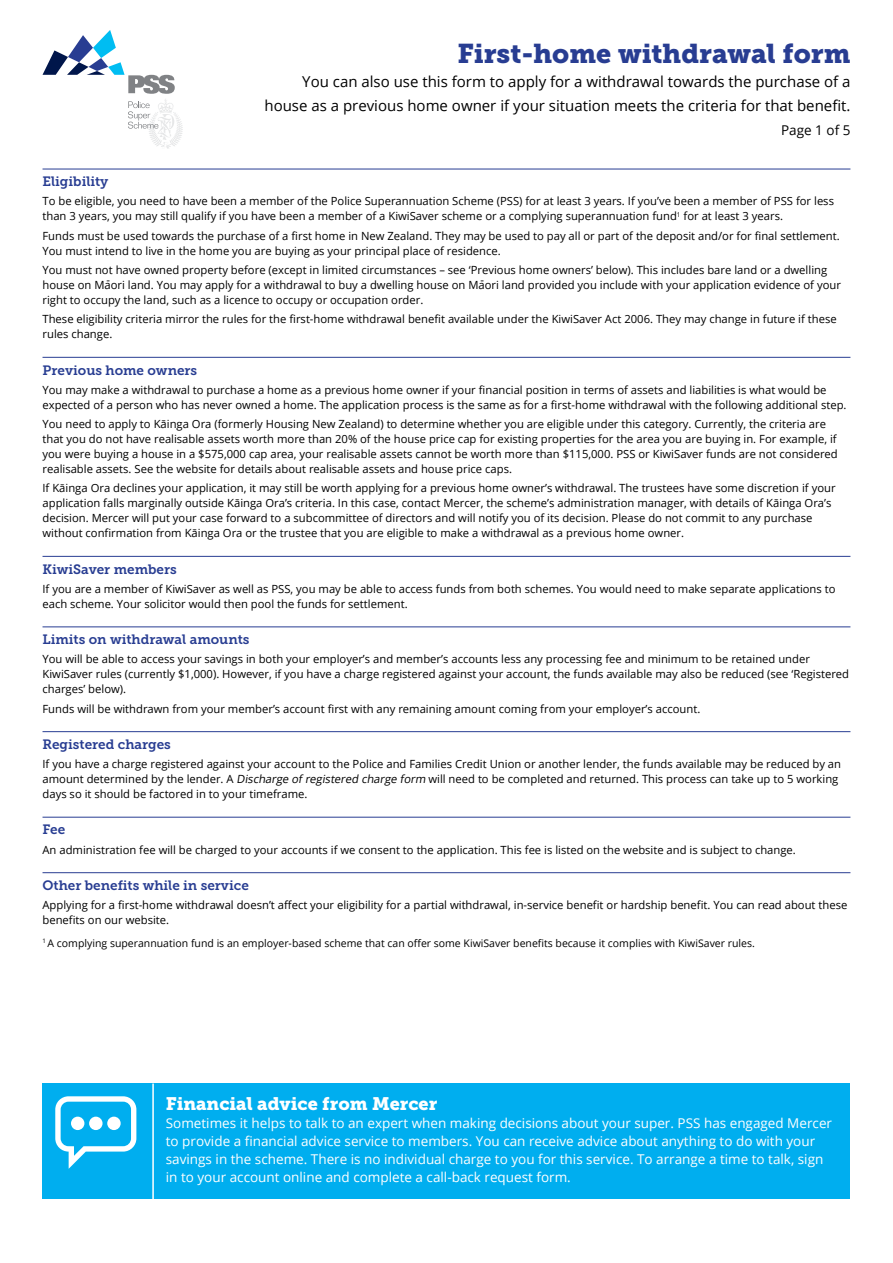
<style>
.page{position:relative;width:893px;height:1263px;background:#fff}
.page>*{position:absolute;margin:0;border:0;box-sizing:border-box;transform-origin:0 0}
.t1{font:27px "Museo Slab 900";color:#283d92}
.t2{font:18px "Museo Slab 900";color:#fff}
.t3{font:15px/24px "Open Sans";color:#000;text-align:right}
.t4{font:13.5px/18px "Open Sans";color:#fff}
.t5{font:13.5px "Museo Slab 700";color:#283d92}
.t6{font:13.5px "Open Sans";color:#000}
.t7{font:11.25px/15px "Open Sans";color:#000}
.t8{font:10.5px "Open Sans";color:#000}
.s1{font-style:italic}
</style>
<div class="page">
<svg style="left:43px;top:30px;width:140px;height:119px"></svg>
<hr style="left:43px;top:169px;width:807px;height:1px;background:#283d92">
<hr style="left:43px;top:357px;width:807px;height:1px;background:#283d92">
<hr style="left:43px;top:556px;width:807px;height:1px;background:#283d92">
<hr style="left:43px;top:627px;width:807px;height:1px;background:#283d92">
<hr style="left:43px;top:731px;width:807px;height:1px;background:#283d92">
<hr style="left:43px;top:817px;width:807px;height:1px;background:#283d92">
<hr style="left:43px;top:872px;width:807px;height:1px;background:#283d92">
<div style="left:43px;top:1083px;width:807px;height:116px;background:#00aeef"></div>
<hr style="left:152px;top:1083px;width:2px;height:116px;background:#fff">
<svg style="left:55px;top:1096px;width:81px;height:73px"></svg>
<div style="left:71px;top:1117px;width:13px;height:13px;background:#fff;border-radius:50%"></div>
<div style="left:89px;top:1117px;width:14px;height:13px;background:#fff;border-radius:50%"></div>
<div style="left:107px;top:1117px;width:14px;height:13px;background:#fff;border-radius:50%"></div>
<h1 class="t1" style="left:457px;top:38px;width:395px">First-home withdrawal form</h1>
<h3 class="t3" style="left:264px;top:70px;width:588px">You can also use this form to apply for a withdrawal towards the purchase of a house as a previous home owner if your situation meets the criteria for that benefit.</h3>
<p class="t6" style="left:781px;top:121px;width:71px">Page 1 of 5</p>
<p class="t5" style="left:43px;top:174px;width:67px">Eligibility</p>
<p class="t7" style="left:43px;top:194px;width:793px">To be eligible, you need to have been a member of the Police Superannuation Scheme (PSS) for at least 3 years. If you’ve been a member of PSS for less than 3 years, you may still qualify if you have been a member of a KiwiSaver scheme or a complying superannuation fund<sup>1</sup> for at least 3 years.</p>
<p class="t7" style="left:43px;top:228px;width:799px">Funds must be used towards the purchase of a first home in New Zealand. They may be used to pay all or part of the deposit and/or for final settlement.<br>You must intend to live in the home you are buying as your principal place of residence.</p>
<p class="t7" style="left:43px;top:262px;width:800px">You must not have owned property before (except in limited circumstances – see ‘Previous home owners’ below). This includes bare land or a dwelling house on Ma-ori land. You may apply for a withdrawal to buy a dwelling house on Ma-ori land provided you include with your application evidence of your right to occupy the land, such as a licence to occupy or occupation order.</p>
<p class="t7" style="left:43px;top:311px;width:796px">These eligibility criteria mirror the rules for the first-home withdrawal benefit available under the KiwiSaver Act 2006. They may change in future if these rules change.</p>
<p class="t5" style="left:43px;top:362px;width:156px">Previous home owners</p>
<p class="t7" style="left:43px;top:382px;width:806px">You may make a withdrawal to purchase a home as a previous home owner if your financial position in terms of assets and liabilities is what would be expected of a person who has never owned a home. The application process is the same as for a first-home withdrawal with the following additional step.</p>
<p class="t7" style="left:43px;top:416px;width:797px">You need to apply to Kāinga Ora (formerly Housing New Zealand) to determine whether you are eligible under this category. Currently, the criteria are that you do not have realisable assets worth more than 20% of the house price cap for existing properties for the area you are buying in. For example, if you were buying a house in a $575,000 cap area, your realisable assets cannot be worth more than $115,000. PSS or KiwiSaver funds are not considered realisable assets. See the website for details about realisable assets and house price caps.</p>
<p class="t7" style="left:43px;top:480px;width:795px">If Kāinga Ora declines your application, it may still be worth applying for a previous home owner’s withdrawal. The trustees have some discretion if your application falls marginally outside Kāinga Ora’s criteria. In this case, contact Mercer, the scheme’s administration manager, with details of Kāinga Ora’s decision. Mercer will put your case forward to a subcommittee of directors and will notify you of its decision. Please do not commit to any purchase without confirmation from Kāinga Ora or the trustee that you are eligible to make a withdrawal as a previous home owner.</p>
<p class="t5" style="left:43px;top:561px;width:136px">KiwiSaver members</p>
<p class="t7" style="left:43px;top:581px;width:795px">If you are a member of KiwiSaver as well as PSS, you may be able to access funds from both schemes. You would need to make separate applications to each scheme. Your solicitor would then pool the funds for settlement.</p>
<p class="t5" style="left:43px;top:632px;width:209px">Limits on withdrawal amounts</p>
<p class="t7" style="left:43px;top:651px;width:808px">You will be able to access your savings in both your employer’s and member’s accounts less any processing fee and minimum to be retained under<br>KiwiSaver rules (currently $1,000). However, if you have a charge registered against your account, the funds available may also be reduced (see ‘Registered charges’ below).</p>
<p class="t7" style="left:43px;top:701px;width:659px">Funds will be withdrawn from your member’s account first with any remaining amount coming from your employer’s account.</p>
<p class="t5" style="left:43px;top:736px;width:130px">Registered charges</p>
<p class="t7" style="left:43px;top:756px;width:800px">If you have a charge registered against your account to the Police and Families Credit Union or another lender, the funds available may be reduced by an amount determined by the lender. A <span class="s1">Discharge of registered charge form</span> will need to be completed and returned. This process can take up to 5 working days so it should be factored in to your timeframe.</p>
<p class="t5" style="left:43px;top:822px;width:24px">Fee</p>
<p class="t7" style="left:43px;top:842px;width:755px">An administration fee will be charged to your accounts if we consent to the application. This fee is listed on the website and is subject to change.</p>
<p class="t5" style="left:43px;top:877px;width:208px">Other benefits while in service</p>
<p class="t7" style="left:43px;top:897px;width:806px">Applying for a first-home withdrawal doesn’t affect your eligibility for a partial withdrawal, in-service benefit or hardship benefit. You can read about these benefits on our website.</p>
<p class="t8" style="left:43px;top:936px;width:714px"><sup>1</sup> A complying superannuation fund is an employer-based scheme that can offer some KiwiSaver benefits because it complies with KiwiSaver rules.</p>
<h2 class="t2" style="left:166px;top:1093px;width:273px">Financial advice from Mercer</h2>
<p class="t4" style="left:166px;top:1114px;width:668px">Sometimes it helps to talk to an expert when making decisions about your super. PSS has engaged Mercer to provide a financial advice service to members. You can receive advice about anything to do with your savings in the scheme. There is no individual charge to you for this service. To arrange a time to talk, sign in to your account online and complete a call-back request form.</p>
</div>
